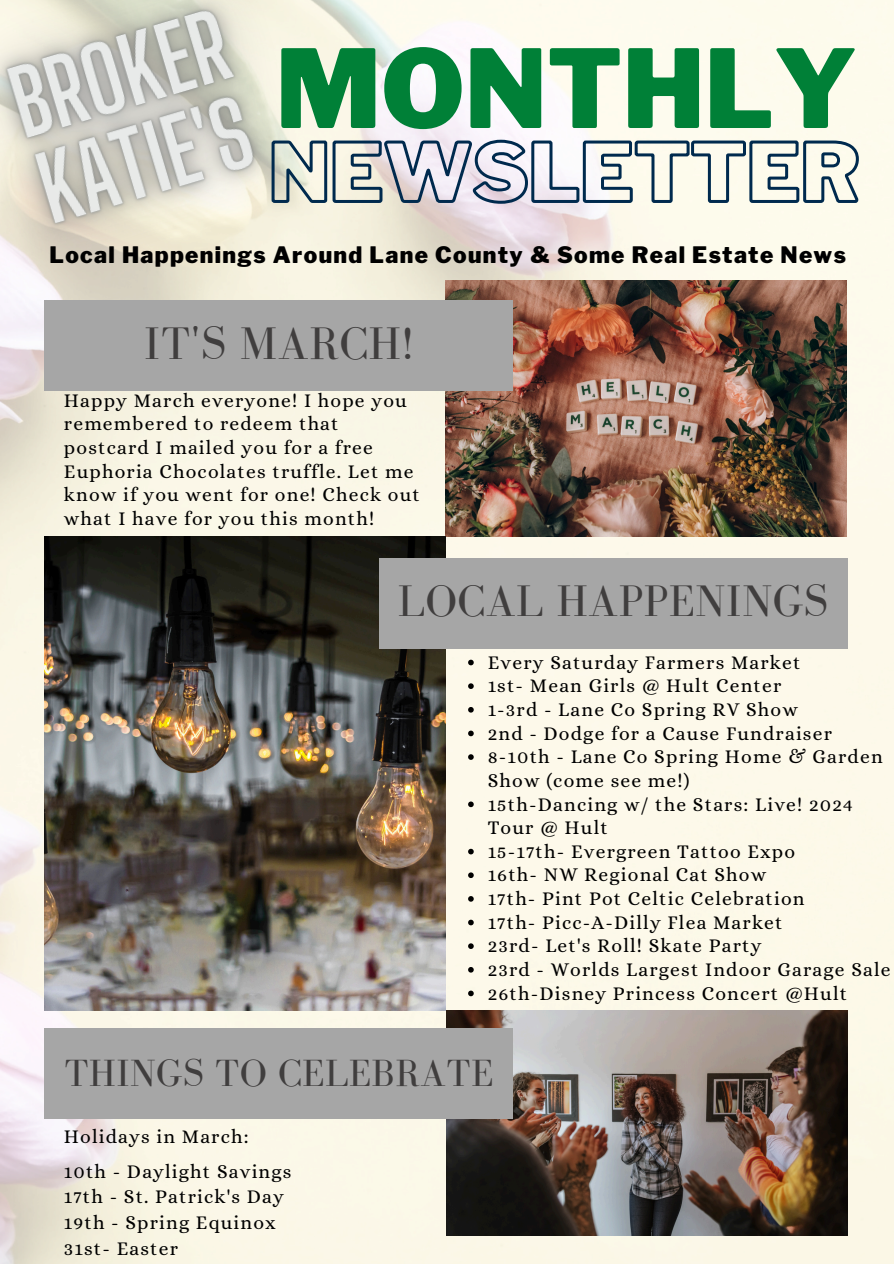
<style>
.page{position:relative;width:894px;height:1264px;background:#fff}
.page>*{position:absolute;margin:0;border:0;box-sizing:border-box;transform-origin:0 0}
.t1{font:900 107.55px "Libre Franklin";color:#008037}
.t2{font:46.95px "Bodoni FLF";letter-spacing:.01em;color:#403e3e}
.t3{font:45.45px "Bodoni FLF";letter-spacing:.01em;color:#403e3e}
.t4{font:39px "Bodoni FLF";letter-spacing:.01em;color:#403e3e}
.t5{font:900 22.5px "Libre Franklin";letter-spacing:.06em;color:#000}
.t6{font:19.5px/23.7px "Alice";letter-spacing:.06em;color:#000}
</style>
<div class="page">
<img style="left:0;top:0;width:893px;height:1263px">
<img style="left:445px;top:280px;width:401px;height:257px">
<img style="left:45px;top:536px;width:400px;height:474px">
<div style="left:45px;top:300px;width:468px;height:90px;background:#a6a6a6"></div>
<div style="left:379px;top:558px;width:468px;height:90px;background:#a6a6a6"></div>
<img style="left:0;top:0;width:402px;height:379px">
<svg style="left:270px;top:138px;width:590px;height:67px;background:#c1c7c9"></svg>
<img style="left:446px;top:1010px;width:400px;height:225px">
<svg style="left:468px;top:659px;width:5px;height:6px"></svg>
<svg style="left:468px;top:683px;width:5px;height:6px"></svg>
<svg style="left:468px;top:707px;width:5px;height:5px"></svg>
<svg style="left:468px;top:730px;width:5px;height:6px"></svg>
<svg style="left:468px;top:754px;width:5px;height:6px"></svg>
<svg style="left:468px;top:801px;width:5px;height:6px"></svg>
<svg style="left:468px;top:848px;width:5px;height:6px"></svg>
<svg style="left:468px;top:872px;width:5px;height:6px"></svg>
<svg style="left:468px;top:896px;width:5px;height:5px"></svg>
<svg style="left:468px;top:919px;width:5px;height:6px"></svg>
<svg style="left:468px;top:943px;width:5px;height:6px"></svg>
<svg style="left:468px;top:967px;width:5px;height:5px"></svg>
<svg style="left:468px;top:990px;width:5px;height:6px"></svg>
<div style="left:45px;top:1028px;width:468px;height:90px;background:#a6a6a6"></div>
<h4 class="t1" style="left:276px;top:24px;width:582px">MONTHLY</h4>
<h1 class="t5" style="left:50px;top:241px;width:797px">Local Happenings Around Lane County &amp; Some Real Estate News</h1>
<p class="t2" style="left:144px;top:318px;width:271px">IT'S MARCH!</p>
<h6 class="t6" style="left:64px;top:388px;width:357px">Happy March everyone! I hope you remembered to redeem that postcard I mailed you for a free<br>Euphoria Chocolates truffle. Let me know if you went for one! Check out what I have for you this month!</h6>
<h3 class="t3" style="left:398px;top:576px;width:431px">LOCAL HAPPENINGS</h3>
<p class="t6" style="left:487px;top:650px;width:314px">Every Saturday Farmers Market</p>
<p class="t6" style="left:487px;top:674px;width:295px">1st- Mean Girls @ Hult Center</p>
<h4 class="t6" style="left:487px;top:697px;width:311px">1-3rd - Lane Co Spring RV Show</h4>
<p class="t6" style="left:487px;top:721px;width:345px">2nd - Dodge for a Cause Fundraiser</p>
<p class="t6" style="left:487px;top:744px;width:396px">8-10th - Lane Co Spring Home &amp; Garden<br>Show (come see me!)</p>
<p class="t6" style="left:487px;top:792px;width:366px">15th-Dancing w/ the Stars: Live! 2024<br>Tour @ Hult</p>
<p class="t6" style="left:487px;top:839px;width:309px">15-17th- Evergreen Tattoo Expo</p>
<p class="t6" style="left:487px;top:863px;width:280px">16th- NW Regional Cat Show</p>
<p class="t6" style="left:487px;top:886px;width:318px">17th- Pint Pot Celtic Celebration</p>
<p class="t6" style="left:487px;top:910px;width:296px">17th- Picc-A-Dilly Flea Market</p>
<p class="t6" style="left:487px;top:933px;width:275px">23rd- Let's Roll! Skate Party</p>
<p class="t6" style="left:487px;top:957px;width:404px">23rd - Worlds Largest Indoor Garage Sale</p>
<p class="t6" style="left:487px;top:981px;width:361px">26th-Disney Princess Concert @Hult</p>
<p class="t4" style="left:64px;top:1052px;width:430px">THINGS TO CELEBRATE</p>
<p class="t6" style="left:64px;top:1124px;width:186px">Holidays in March:</p>
<p class="t6" style="left:64px;top:1159px;width:229px">10th - Daylight Savings</p>
<p class="t6" style="left:64px;top:1184px;width:221px">17th - St. Patrick's Day</p>
<h5 class="t6" style="left:64px;top:1210px;width:213px">19th - Spring Equinox</h5>
<p class="t6" style="left:64px;top:1235px;width:116px">31st- Easter</p>
</div>
